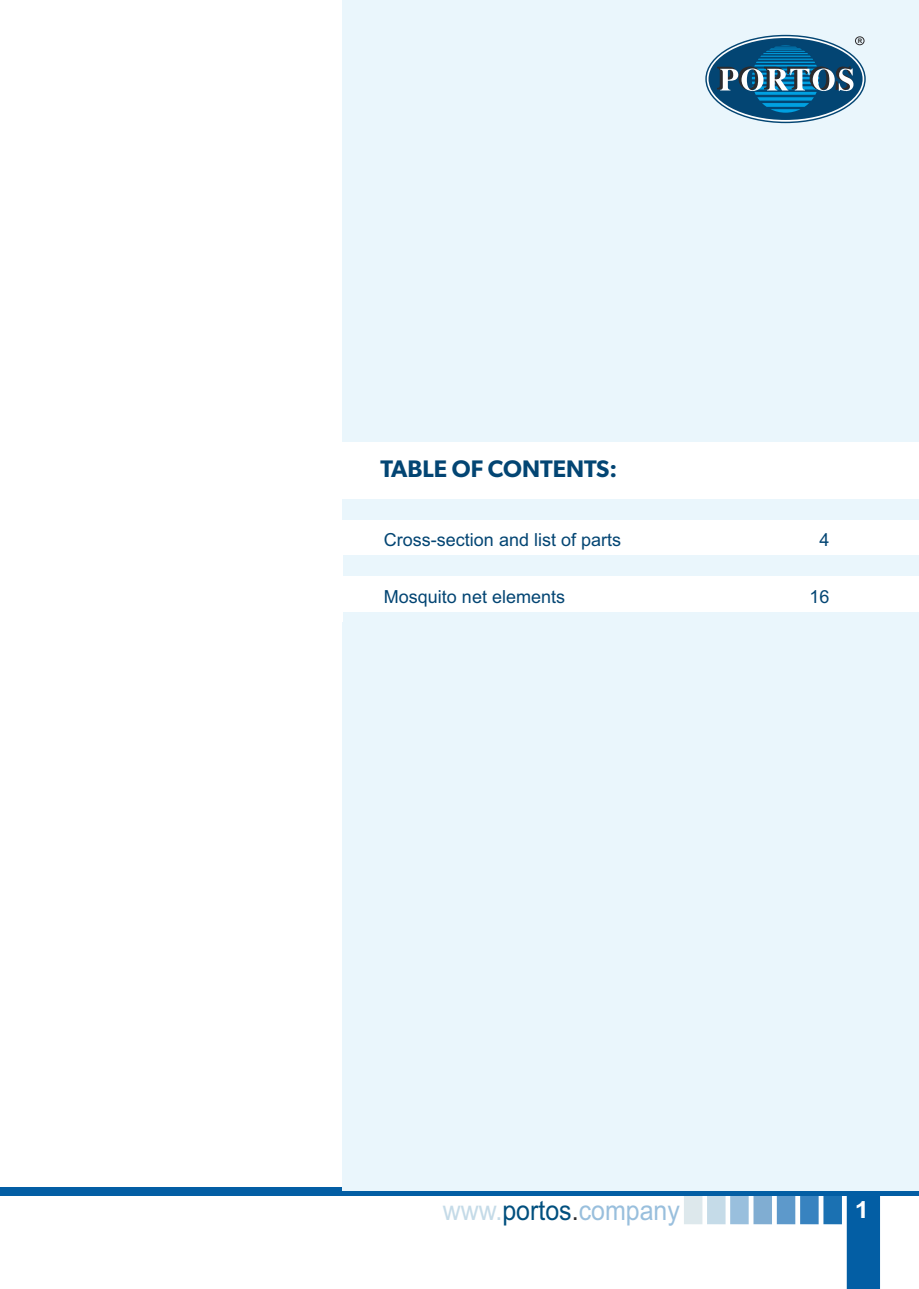
<style>
.page{position:relative;width:919px;height:1289px;background:#fff}
.page>*{position:absolute;margin:0;border:0;box-sizing:border-box;transform-origin:0 0}
.t1{font:27.6px "Arial";color:#99bfdd;scale:.91 1}
.t2{font:600 24px "Gibson";color:#034573}
.t3{font:700 23.4px "Arial";color:#fefefe;scale:1.09 1}
.t4{font:18px "Arial";color:#034573}
.t5{font:700 6.3px "Arial";color:#2d2b2d}
.s1{color:#c5dbe8}
.s2{color:#014f7e}
.s3{color:#2d2b2d}
</style>
<div class="page">
<div style="left:342px;top:0;width:576px;height:441px;background:#eaf6fc"></div>
<div style="left:342px;top:499px;width:576px;height:21px;background:#eaf6fc"></div>
<div style="left:342px;top:555px;width:576px;height:21px;background:#eaf6fc"></div>
<div style="left:342px;top:612px;width:576px;height:20px;background:#eaf6fc"></div>
<svg style="left:705px;top:35px;width:160px;height:88px"></svg>
<div style="left:854px;top:36px;width:10px;height:9px;border:1px solid #2d2b2d;border-radius:50%"></div>
<div style="left:846px;top:1195px;width:33px;height:93px;background:#035ea4"></div>
<div style="left:823px;top:1195px;width:18px;height:29px;background:#1b71b2"></div>
<div style="left:800px;top:1195px;width:18px;height:29px;background:#3883c0"></div>
<div style="left:776px;top:1195px;width:19px;height:29px;background:#5d99cb"></div>
<div style="left:753px;top:1195px;width:19px;height:29px;background:#80add2"></div>
<div style="left:730px;top:1195px;width:18px;height:29px;background:#99bfdd"></div>
<div style="left:707px;top:1195px;width:18px;height:29px;background:#c5dbe8"></div>
<div style="left:684px;top:1195px;width:18px;height:29px;background:#dde8ec"></div>
<div style="left:0;top:1187px;width:918px;height:8px;background:#035ea4"></div>
<div style="left:342px;top:622px;width:576px;height:569px;background:#eaf6fc"></div>
<p class="t5" style="left:857px;top:38px;width:6px">R</p>
<h2 class="t2" style="left:380px;top:458px;width:238px">TABLE OF CONTENTS:</h2>
<p class="t4" style="left:384px;top:533px;width:239px">Cross-section and list of parts</p>
<p class="t4" style="left:819px;top:533px;width:12px">4</p>
<p class="t4" style="left:384px;top:589px;width:183px">Mosquito net elements</p>
<p class="t4" style="left:809px;top:589px;width:22px">16</p>
<h1 class="t1" style="left:442px;top:1199px;width:262px"><span class="s1">www.</span><span class="s2">portos</span><span class="s3">.</span>company</h1>
<p class="t3" style="left:854px;top:1201px;width:15px">1</p>
</div>
